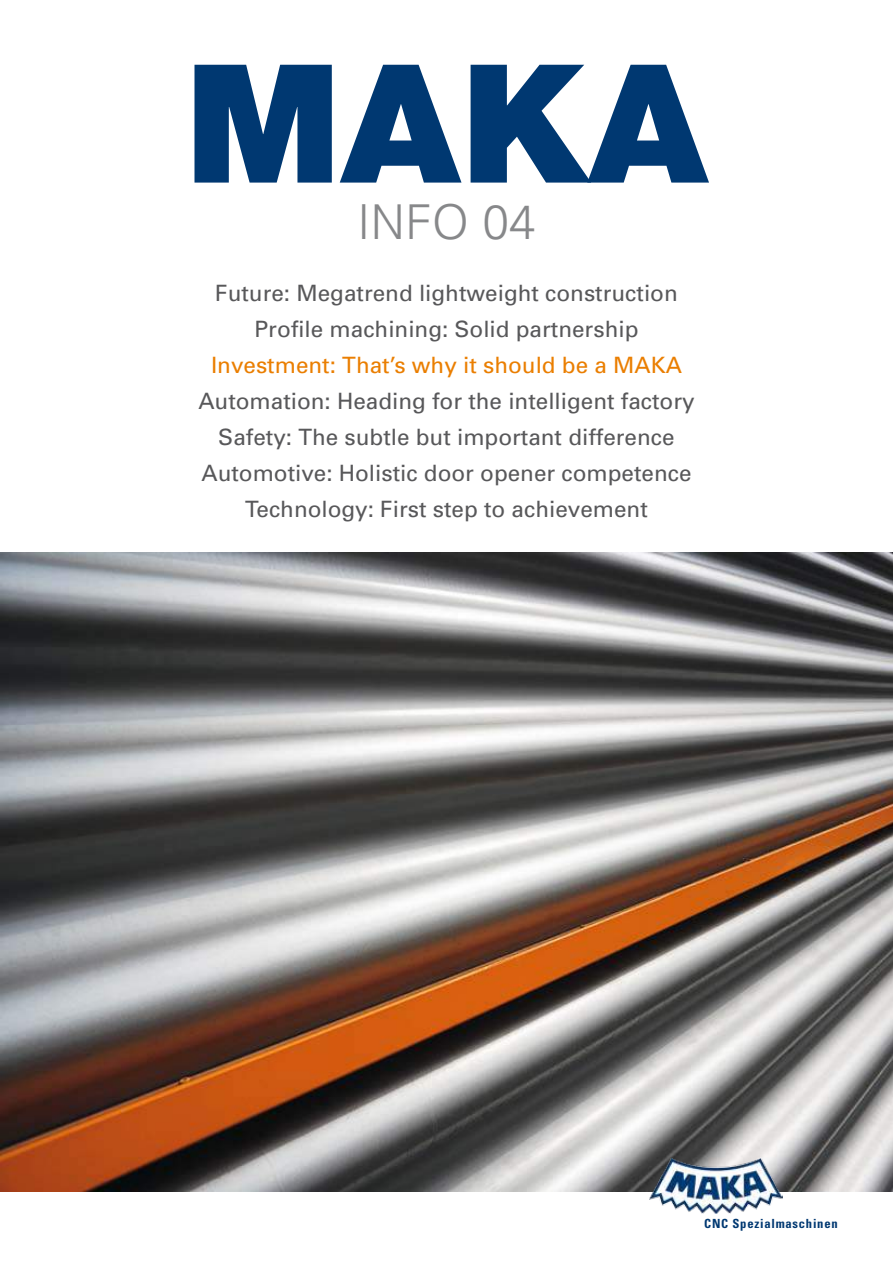
<style>
.page{position:relative;width:893px;height:1263px;background:#fff}
.page>*{position:absolute;margin:0;border:0;box-sizing:border-box;transform-origin:0 0}
.t1{font:900 165px "Helvetica Neue";color:#003871}
.t2{font:300 48px "Univers";color:#87888a}
.t3{font:22.5px/36px "Univers";color:#58585a;text-align:center}
.t4{font:22.5px "Univers";color:#ea7e01}
.t5{font:700 condensed 12.6px "Univers";letter-spacing:.06em;color:#003871}
</style>
<div class="page">
<img style="left:0;top:552px;width:893px;height:639px">
<img style="left:650px;top:1158px;width:132px;height:55px">
<h1 class="t1" style="left:185px;top:25px;width:524px">MAKA</h1>
<h2 class="t2" style="left:357px;top:193px;width:180px">INFO 04</h2>
<p class="t3" style="left:215px;top:274px;width:464px">Future: Megatrend lightweight construction<br>Profile machining: Solid partnership</p>
<p class="t4" style="left:211px;top:351px;width:472px">Investment: That’s why it should be a MAKA</p>
<p class="t3" style="left:198px;top:382px;width:498px">Automation: Heading for the intelligent factory Safety: The subtle but important difference Automotive: Holistic door opener competence Technology: First step to achievement</p>
<p class="t5" style="left:704px;top:1215px;width:135px">CNC Spezialmaschinen</p>
</div>
